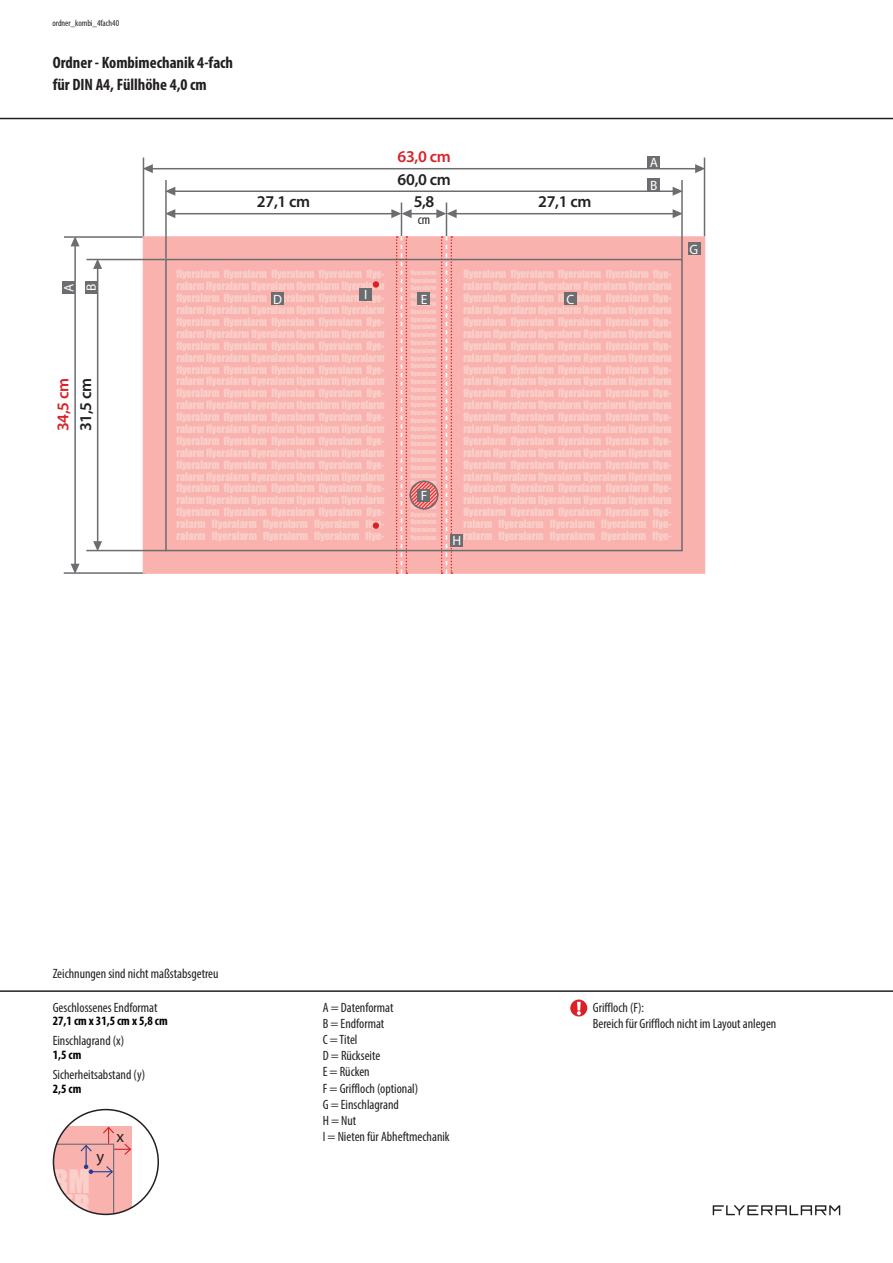
<style>
.page{position:relative;width:893px;height:1263px;background:#fff}
.page>*{position:absolute;margin:0;border:0;box-sizing:border-box;transform-origin:0 0}
.t1{font:30px "Impact";color:#fbd0ca}
.t2{font:700 condensed 16.5px/22.5px "Myriad Pro";color:#231f20}
.t3{font:600 16.5px "Myriad Pro";letter-spacing:-.02em;color:#231f20}
.t4{font:600 16.5px "Myriad Pro";letter-spacing:-.02em;color:#da2128}
.t5{font:16.5px "Myriad Pro";color:#231f20}
.t6{font:condensed 13.5px/16.2px "Myriad Pro";color:#231f20}
.t7{font:13.5px "Myriad Pro";color:#fff}
.t8{font:700 condensed 12.75px "Myriad Pro";color:#000}
.t9{font:10.5px/11.9px "Impact";color:#fad0ca;text-align:justify;scale:.95 1}
.t10{font:condensed 9px "Myriad Pro";color:#231f20}
.t11{font:6px/7.8px "Impact";color:#fad0ca;text-align:justify}
</style>
<div class="page">
<hr style="left:0;top:118px;width:893px;height:1px;background:#231f20">
<hr style="left:0;top:990px;width:893px;height:2px;background:#231f20">
<svg style="left:53px;top:1126px;width:79px;height:88px;background:#eeb2b0"></svg>
<div style="left:53px;top:1109px;width:106px;height:106px;border:2px solid #231f20;border-radius:50%"></div>
<div style="left:570px;top:999px;width:17px;height:17px;background:#da2128;border-radius:50%"></div>
<svg style="left:577px;top:1002px;width:4px;height:13px"></svg>
<svg style="left:713px;top:1205px;width:127px;height:10px"></svg>
<hr style="left:64px;top:572px;width:82px;height:2px;background:#6c6d70">
<div style="left:143px;top:236px;width:562px;height:338px;background:#f9b2ae"></div>
<hr style="left:143px;top:158px;width:1px;height:78px;background:#6c6d70">
<hr style="left:64px;top:236px;width:79px;height:2px;background:#6c6d70">
<hr style="left:165px;top:180px;width:2px;height:79px;background:#6c6d70">
<hr style="left:86px;top:259px;width:79px;height:1px;background:#6c6d70">
<hr style="left:704px;top:158px;width:1px;height:78px;background:#6c6d70">
<hr style="left:86px;top:550px;width:80px;height:1px;background:#6c6d70">
<hr style="left:681px;top:180px;width:2px;height:79px;background:#6c6d70">
<div style="left:647px;top:156px;width:13px;height:13px;background:#6c6d70"></div>
<div style="left:62px;top:281px;width:13px;height:13px;background:#6c6d70"></div>
<div style="left:647px;top:178px;width:13px;height:13px;background:#6c6d70"></div>
<div style="left:85px;top:281px;width:13px;height:13px;background:#6c6d70"></div>
<hr style="left:401px;top:203px;width:1px;height:33px;background:#6c6d70">
<hr style="left:446px;top:203px;width:1px;height:33px;background:#6c6d70">
<div style="left:688px;top:243px;width:12px;height:12px;background:#6c6d70"></div>
<div style="left:165px;top:259px;width:518px;height:292px;border:2px solid #6c6d70"></div>
<div style="left:564px;top:292px;width:13px;height:13px;background:#6c6d70"></div>
<div style="left:451px;top:534px;width:12px;height:12px;background:#6c6d70"></div>
<div style="left:271px;top:292px;width:13px;height:13px;background:#6c6d70"></div>
<svg style="left:396px;top:236px;width:56px;height:338px"></svg>
<div style="left:409px;top:481px;width:29px;height:28px;border:2px solid #6c6d70;border-radius:50%"></div>
<div style="left:418px;top:489px;width:12px;height:12px;background:#6c6d70"></div>
<div style="left:373px;top:281px;width:6px;height:7px;background:#da2128;border-radius:50%"></div>
<div style="left:373px;top:522px;width:6px;height:7px;background:#da2128;border-radius:50%"></div>
<div style="left:359px;top:288px;width:13px;height:13px;background:#6c6d70"></div>
<hr style="left:97px;top:268px;width:1px;height:274px;background:#6c6d70">
<svg style="left:93px;top:541px;width:9px;height:9px"></svg>
<svg style="left:93px;top:260px;width:9px;height:9px"></svg>
<hr style="left:74px;top:245px;width:2px;height:320px;background:#6c6d70">
<svg style="left:71px;top:564px;width:9px;height:10px"></svg>
<svg style="left:71px;top:236px;width:9px;height:10px"></svg>
<hr style="left:455px;top:213px;width:219px;height:1px;background:#6c6d70">
<svg style="left:673px;top:209px;width:10px;height:9px"></svg>
<hr style="left:174px;top:213px;width:218px;height:1px;background:#6c6d70">
<svg style="left:165px;top:209px;width:10px;height:9px"></svg>
<svg style="left:391px;top:209px;width:66px;height:9px"></svg>
<hr style="left:174px;top:190px;width:500px;height:2px;background:#6c6d70">
<svg style="left:165px;top:187px;width:10px;height:9px"></svg>
<svg style="left:673px;top:187px;width:10px;height:9px"></svg>
<hr style="left:152px;top:168px;width:544px;height:1px;background:#6c6d70">
<svg style="left:144px;top:164px;width:9px;height:9px"></svg>
<svg style="left:695px;top:164px;width:9px;height:9px"></svg>
<p class="t10" style="left:52px;top:17px;width:68px">ordner_kombi_4fach40</p>
<h2 class="t2" style="left:53px;top:50px;width:182px">Ordner - Kombimechanik 4-fach für DIN A4, Füllhöhe 4,0 cm</h2>
<p class="t7" style="left:61px;top:292px;width:10px;rotate:-90deg">A</p>
<p class="t7" style="left:83px;top:291px;width:9px;rotate:-90deg">B</p>
<h2 class="t4" style="left:53px;top:431px;width:55px;rotate:-90deg">34,5 cm</h2>
<h2 class="t3" style="left:75px;top:431px;width:55px;rotate:-90deg">31,5 cm</h2>
<h2 class="t4" style="left:398px;top:146px;width:55px">63,0 cm</h2>
<h2 class="t3" style="left:398px;top:169px;width:55px">60,0 cm</h2>
<h2 class="t3" style="left:257px;top:191px;width:55px">27,1 cm</h2>
<h2 class="t3" style="left:414px;top:191px;width:22px">5,8</h2>
<h2 class="t3" style="left:538px;top:191px;width:55px">27,1 cm</h2>
<p class="t6" style="left:418px;top:211px;width:14px">cm</p>
<p class="t7" style="left:650px;top:154px;width:10px">A</p>
<p class="t7" style="left:650px;top:177px;width:9px">B</p>
<p class="t9" style="left:176px;top:268px;width:221px">flyeralarm flyeralarm flyeralarm flyeralarm flye&shy;ralarm flyeralarm flyeralarm flyeralarm flyeralarm flyeralarm flyeralarm flyeralarm flyeralarm flye&shy;ralarm flyeralarm flyeralarm flyeralarm flyeralarm flyeralarm flyeralarm flyeralarm flyeralarm flye&shy;ralarm flyeralarm flyeralarm flyeralarm flyeralarm flyeralarm flyeralarm flyeralarm flyeralarm flye&shy;ralarm flyeralarm flyeralarm flyeralarm flyeralarm flyeralarm flyeralarm flyeralarm flyeralarm flye&shy;ralarm flyeralarm flyeralarm flyeralarm flyeralarm flyeralarm flyeralarm flyeralarm flyeralarm flye&shy;ralarm flyeralarm flyeralarm flyeralarm flyeralarm flyeralarm flyeralarm flyeralarm flyeralarm flye&shy;ralarm flyeralarm flyeralarm flyeralarm flyeralarm flyeralarm flyeralarm flyeralarm flyeralarm flye&shy;ralarm flyeralarm flyeralarm flyeralarm flyeralarm flyeralarm flyeralarm flyeralarm flyeralarm flye&shy;ralarm flyeralarm flyeralarm flyeralarm flyeralarm flyeralarm flyeralarm flyeralarm flyeralarm flye&shy;ralarm flyeralarm flyeralarm flyeralarm flyeralarm flyeralarm flyeralarm flyeralarm flyeralarm flye&shy;ralarm flyeralarm flyeralarm flyeralarm flye&shy;ralarm flyeralarm flyeralarm flyeralarm flye-</p>
<p class="t7" style="left:364px;top:286px;width:5px">I</p>
<p class="t7" style="left:273px;top:291px;width:10px">D</p>
<p class="t11" style="left:411px;top:268px;width:27px">flyeralarm flyeralarm flyeralarm flyeralarm flyeralarm flyeralarm flyeralarm flyeralarm flyeralarm flyeralarm flyeralarm flyeralarm flyeralarm flyeralarm flyeralarm flyeralarm flyeralarm flyeralarm flyeralarm flyeralarm flyeralarm flyeralarm flyeralarm flyeralarm flyeralarm flyeralarm flyeralarm flyeralarm</p>
<p class="t11" style="left:411px;top:502px;width:27px">flyeralarm flyeralarm flyeralarm flyeralarm flyeralarm</p>
<p class="t7" style="left:421px;top:291px;width:8px">E</p>
<p class="t7" style="left:421px;top:487px;width:8px">F</p>
<p class="t9" style="left:463px;top:268px;width:221px">flyeralarm flyeralarm flyeralarm flyeralarm flye&shy;ralarm flyeralarm flyeralarm flyeralarm flyeralarm flyeralarm flyeralarm flyeralarm flyeralarm flye&shy;ralarm flyeralarm flyeralarm flyeralarm flyeralarm flyeralarm flyeralarm flyeralarm flyeralarm flye&shy;ralarm flyeralarm flyeralarm flyeralarm flyeralarm flyeralarm flyeralarm flyeralarm flyeralarm flye&shy;ralarm flyeralarm flyeralarm flyeralarm flyeralarm flyeralarm flyeralarm flyeralarm flyeralarm flye&shy;ralarm flyeralarm flyeralarm flyeralarm flyeralarm flyeralarm flyeralarm flyeralarm flyeralarm flye&shy;ralarm flyeralarm flyeralarm flyeralarm flyeralarm flyeralarm flyeralarm flyeralarm flyeralarm flye&shy;ralarm flyeralarm flyeralarm flyeralarm flyeralarm flyeralarm flyeralarm flyeralarm flyeralarm flye&shy;ralarm flyeralarm flyeralarm flyeralarm flyeralarm flyeralarm flyeralarm flyeralarm flyeralarm flye&shy;ralarm flyeralarm flyeralarm flyeralarm flyeralarm flyeralarm flyeralarm flyeralarm flyeralarm flye&shy;ralarm flyeralarm flyeralarm flyeralarm flyeralarm flyeralarm flyeralarm flyeralarm flyeralarm flye&shy;ralarm flyeralarm flyeralarm flyeralarm flye&shy;ralarm flyeralarm flyeralarm flyeralarm flye-</p>
<p class="t7" style="left:566px;top:291px;width:9px">C</p>
<p class="t7" style="left:453px;top:532px;width:10px">H</p>
<p class="t7" style="left:690px;top:241px;width:10px">G</p>
<p class="t6" style="left:53px;top:965px;width:167px">Zeichnungen sind nicht maßstabsgetreu</p>
<p class="t6" style="left:53px;top:999px;width:106px">Geschlossenes Endformat</p>
<p class="t8" style="left:53px;top:1013px;width:117px">27,1 cm x 31,5 cm x 5,8 cm</p>
<p class="t6" style="left:53px;top:1032px;width:73px">Einschlagrand (x)</p>
<p class="t8" style="left:53px;top:1047px;width:30px">1,5 cm</p>
<p class="t6" style="left:53px;top:1066px;width:94px">Sicherheitsabstand (y)</p>
<p class="t8" style="left:53px;top:1081px;width:30px">2,5 cm</p>
<h2 class="t5" style="left:97px;top:1146px;width:9px">y</h2>
<h1 class="t1" style="left:37px;top:1158px;width:54px">ARM</h1>
<h2 class="t5" style="left:116px;top:1127px;width:9px">x</h2>
<p class="t6" style="left:323px;top:999px;width:129px">A = Datenformat<br>B = Endformat<br>C = Titel<br>D = Rückseite<br>E = Rücken<br>F = Griffloch (optional)<br>G = Einschlagrand<br>H = Nut<br>I = Nieten für Abheftmechanik</p>
<p class="t6" style="left:593px;top:999px;width:185px">Griffloch (F):<br>Bereich für Griffloch nicht im Layout anlegen</p>
</div>
